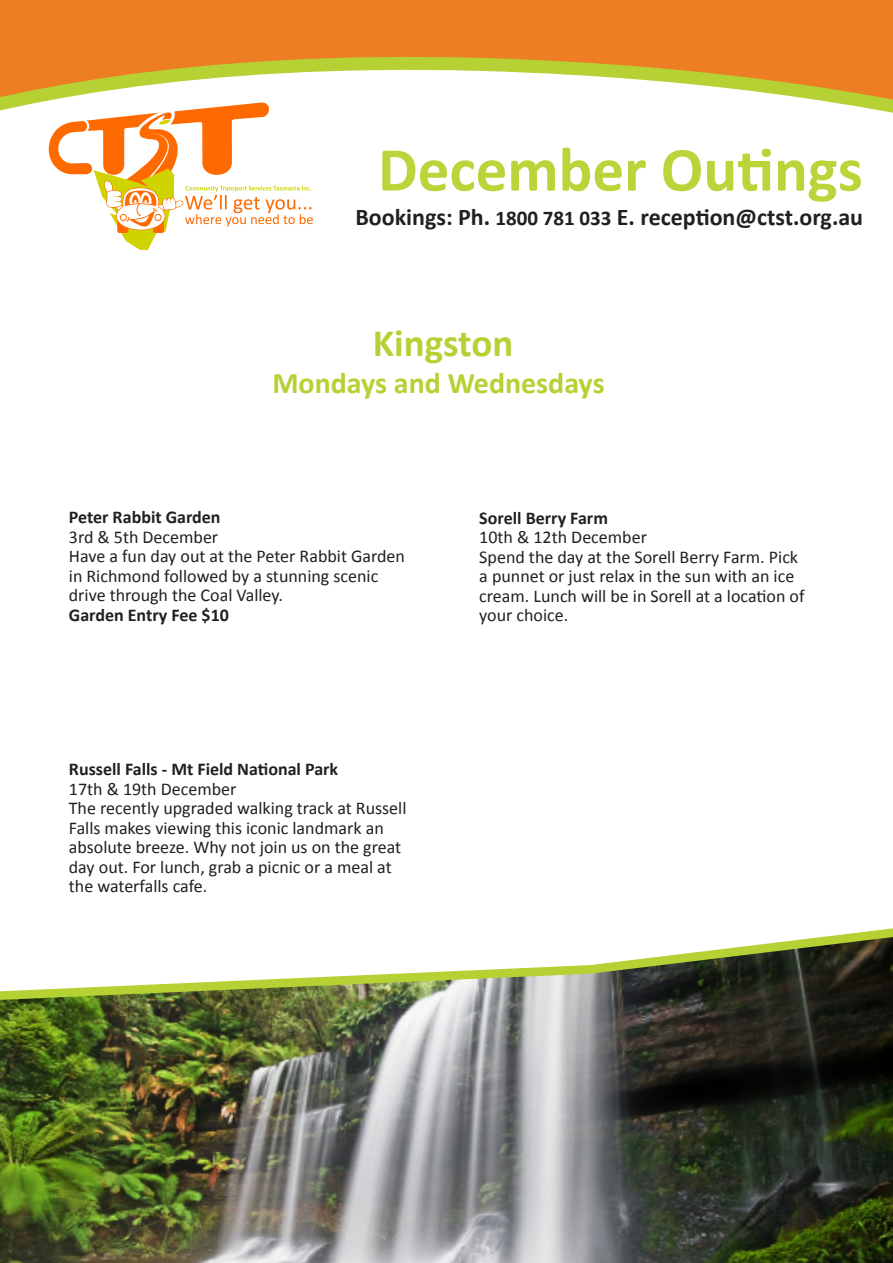
<style>
.page{position:relative;width:893px;height:1263px;background:#fff}
.page>*{position:absolute;margin:0;border:0;box-sizing:border-box;transform-origin:0 0}
.t1{font:700 63px "Calibri";color:#b9d539}
.t2{font:700 39px "Calibri";color:#b5d134}
.t3{font:700 30px "Calibri";color:#b5d134}
.t4{font:700 24px "Calibri";color:#231f20}
.t5{font:18px/19.5px "Calibri";color:#231f20}
.t6{font:700 18px "Calibri";color:#231f20}
.s1{font-size:21px}
.s2{font-weight:700}
</style>
<div class="page">
<img style="left:0;top:928px;width:893px;height:335px">
<svg style="left:0;top:0;width:893px;height:250px"></svg>
<p class="t1" style="left:378px;top:129px;width:486px">December Outings</p>
<p class="t4" style="left:355px;top:202px;width:509px">Bookings: Ph. <span class="s1">1800 781 033</span> E. reception@ctst.org.au</p>
<p class="t2" style="left:373px;top:318px;width:142px">Kingston</p>
<p class="t3" style="left:272px;top:363px;width:334px">Mondays and Wednesdays</p>
<p class="t6" style="left:69px;top:505px;width:153px">Peter Rabbit Garden</p>
<p class="t5" style="left:69px;top:527px;width:338px">3rd &amp; 5th December<br>Have a fun day out at the Peter Rabbit Garden in Richmond followed by a stunning scenic drive through the Coal Valley.<br><span class="s2">Garden Entry Fee $10</span></p>
<p class="t6" style="left:69px;top:758px;width:271px">Russell Falls - Mt Field National Park</p>
<p class="t5" style="left:69px;top:779px;width:169px">17th &amp; 19th December</p>
<p class="t5" style="left:69px;top:799px;width:339px">The recently upgraded walking track at Russell Falls makes viewing this iconic landmark an absolute breeze. Why not join us on the great day out. For lunch, grab a picnic or a meal at the waterfalls cafe.</p>
<p class="t6" style="left:479px;top:506px;width:130px">Sorell Berry Farm</p>
<p class="t5" style="left:479px;top:528px;width:169px">10th &amp; 12th December</p>
<p class="t5" style="left:479px;top:547px;width:327px">Spend the day at the Sorell Berry Farm. Pick a punnet or just relax in the sun with an ice cream. Lunch will be in Sorell at a location of your choice.</p>
</div>
